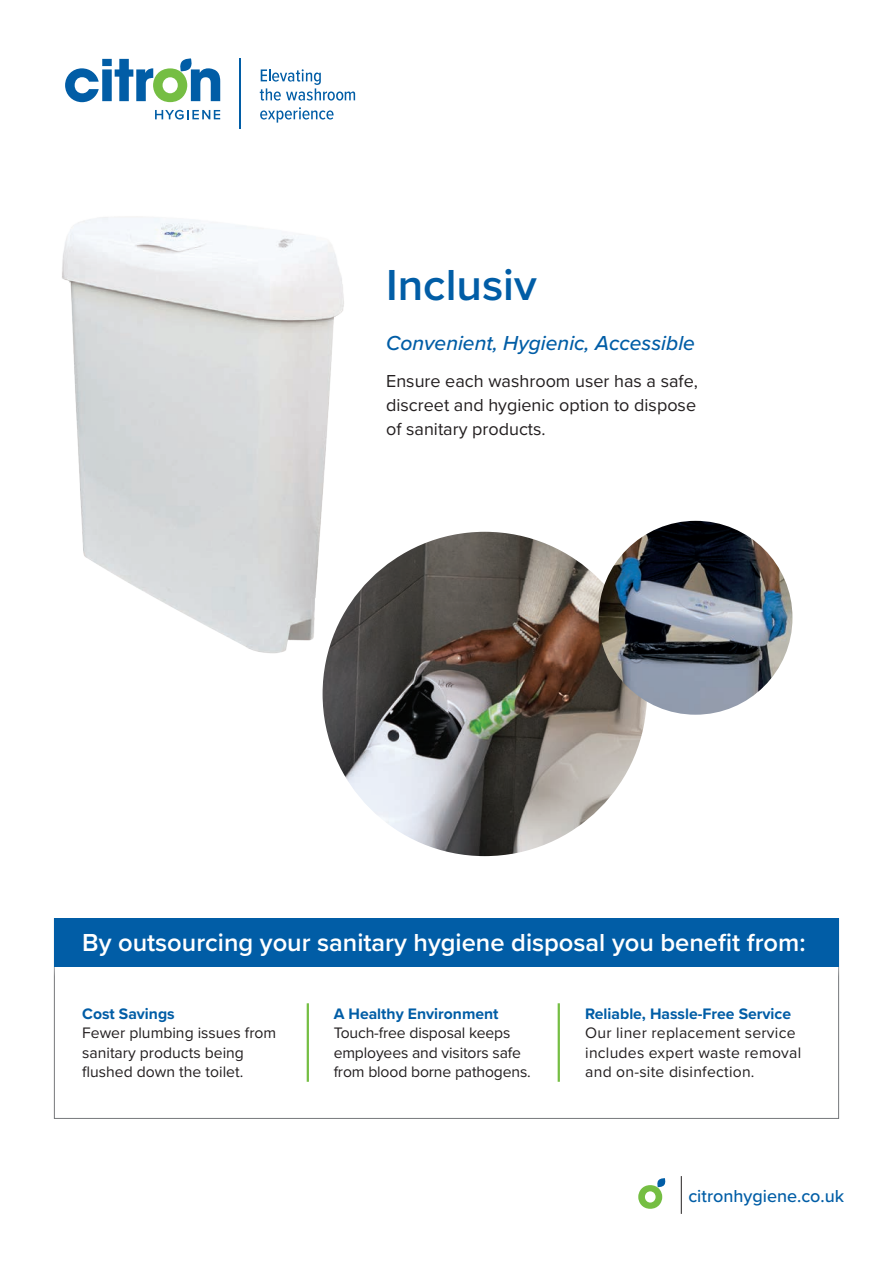
<style>
.page{position:relative;width:893px;height:1263px;background:#fff}
.page>*{position:absolute;margin:0;border:0;box-sizing:border-box;transform-origin:0 0}
.PS_-_h1{font:600 45px "Proxima Nova";color:#015da6}
.PS_-_h2{font:600 25.5px "Proxima Nova";color:#fff}
.PS_-_bod{font:italic 500 21px "Proxima Nova";color:#015da6}
.PS_-_bod-2{font:18px/24px "Proxima Nova";color:#231f20;text-align:justify}
.t1{font:500 18px "Proxima Nova";color:#015da6}
.PS_-_bod-3{font:15.75px/19.5px "Proxima Nova";color:#231f20}
.PS_-_h3{font:700 15.75px "Proxima Nova";color:#015da6}
</style>
<div class="page">
<svg style="left:65px;top:58px;width:155px;height:44px"></svg>
<svg style="left:155px;top:110px;width:65px;height:10px"></svg>
<svg style="left:260px;top:69px;width:95px;height:32px"></svg>
<svg style="left:260px;top:107px;width:74px;height:16px"></svg>
<hr style="left:240px;top:58px;width:1px;height:71px;background:#015da6">
<hr style="left:681px;top:1176px;width:1px;height:38px;background:#231f20">
<svg style="left:638px;top:1178px;width:28px;height:31px"></svg>
<img style="left:62px;top:216px;width:298px;height:460px">
<img style="left:323px;top:532px;width:324px;height:324px;border-radius:162px">
<img style="left:599px;top:521px;width:193px;height:194px;border-radius:97px">
<hr style="left:307px;top:1003px;width:2px;height:79px;background:#75be43">
<hr style="left:558px;top:1003px;width:2px;height:79px;background:#75be43">
<div style="left:54px;top:918px;width:785px;height:48px;background:#015da6"></div>
<p class="PS_-_h1" style="left:386px;top:251px;width:152px">Inclusiv</p>
<p class="PS_-_bod" style="left:386px;top:327px;width:310px">Convenient, Hygienic, Accessible</p>
<p class="PS_-_bod-2" style="left:386px;top:368px;width:313px">Ensure each washroom user has a safe, discreet and hygienic option to dispose of sanitary products.</p>
<p class="PS_-_h2" style="left:82px;top:924px;width:725px">By outsourcing your sanitary hygiene disposal you benefit from:</p>
<p class="PS_-_h3" style="left:82px;top:1001px;width:94px">Cost Savings</p>
<p class="PS_-_bod-3" style="left:82px;top:1022px;width:196px">Fewer plumbing issues from sanitary products being flushed down the toilet.</p>
<p class="PS_-_h3" style="left:334px;top:1001px;width:166px">A Healthy Environment</p>
<p class="PS_-_bod-3" style="left:334px;top:1022px;width:189px">Touch-free disposal keeps employees and visitors safe</p>
<p class="PS_-_bod-3" style="left:334px;top:1061px;width:199px">from blood borne pathogens.</p>
<p class="PS_-_h3" style="left:585px;top:1001px;width:207px">Reliable, Hassle-Free Service</p>
<p class="PS_-_bod-3" style="left:585px;top:1022px;width:218px">Our liner replacement service includes expert waste removal and on-site disinfection.</p>
<p class="t1" style="left:688px;top:1183px;width:157px">citronhygiene.co.uk</p>
</div>
